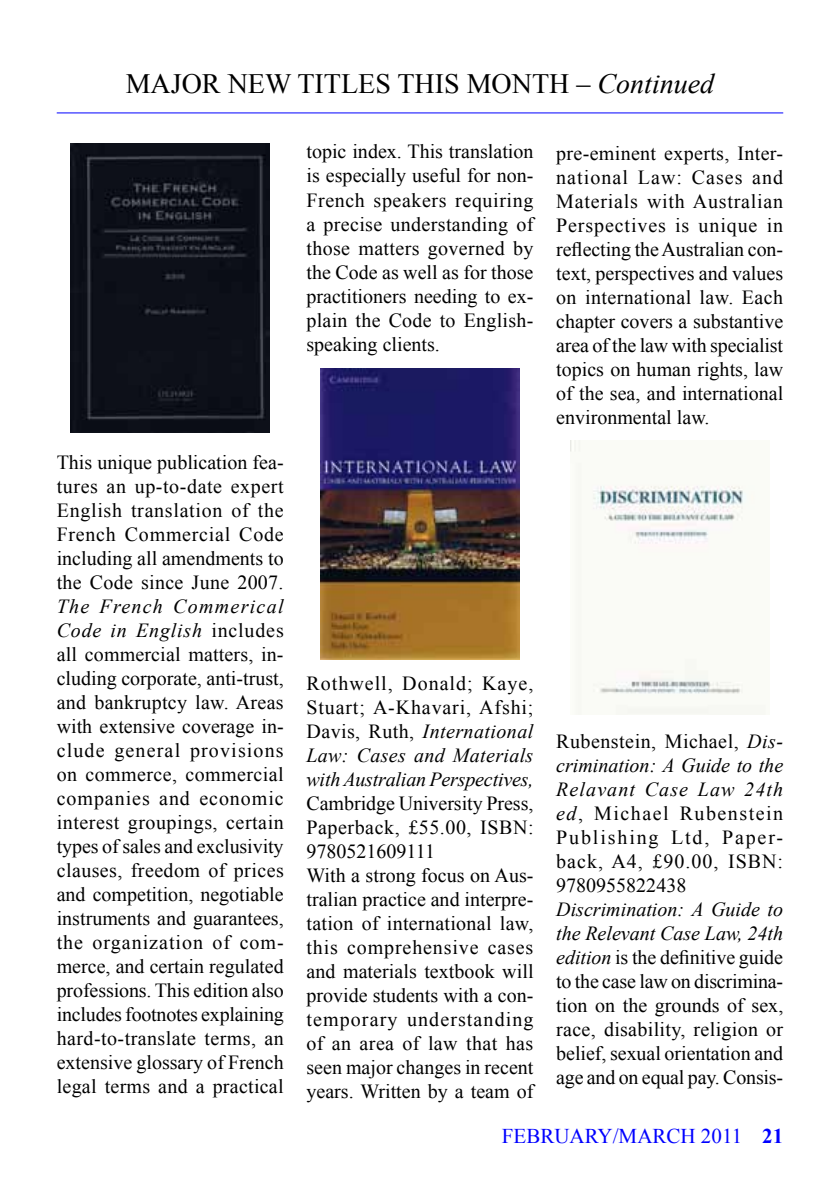
<style>
.page{position:relative;width:840px;height:1191px;background:#fff}
.page>*{position:absolute;margin:0;border:0;box-sizing:border-box;transform-origin:0 0}
.t1{font:28px "Times New Roman";color:#000}
.t2{font:21px "Times New Roman";color:#00f}
.t3{font:20px/24px "Times New Roman";color:#000;text-align:justify}
.t4{font:italic 20px/24px "Times New Roman";letter-spacing:-.01em;color:#000;text-align:justify}
.s1{font-style:italic}
.s2{font-style:normal}
.s3{font-weight:700}
</style>
<div class="page">
<hr style="left:57px;top:112px;width:725px;height:1px;background:#00f">
<img style="left:70px;top:143px;width:200px;height:290px">
<img style="left:320px;top:369px;width:199px;height:290px">
<img style="left:570px;top:441px;width:196px;height:273px">
<h1 class="t1" style="left:126px;top:65px;width:590px">MAJOR NEW TITLES THIS MONTH – <span class="s1">Continued</span></h1>
<p class="t3" style="left:57px;top:450px;width:228px">This unique publication fea&shy;tures an up-to-date expert English translation of the French Commercial Code including all amendments to the Code since June 2007.</p>
<p class="t3" style="left:57px;top:594px;width:228px"><span class="s1">The French Commerical Code in English</span> includes all commercial matters, in&shy;cluding corporate, anti-trust, and bankruptcy law. Areas with extensive coverage in&shy;clude general provisions on commerce, commercial companies and economic interest groupings, certain types of sales and exclusivity clauses, freedom of prices and competition, negotiable instruments and guarantees, the organization of com&shy;merce, and certain regulated professions. This edition also includes footnotes explaining hard-to-translate terms, an extensive glossary of French legal terms and a practical</p>
<p class="t3" style="left:306px;top:139px;width:228px">topic index. This translation is especially useful for non-French speakers requiring a precise understanding of those matters governed by the Code as well as for those practitioners needing to ex&shy;plain the Code to English&shy;speaking clients.</p>
<p class="t3" style="left:556px;top:141px;width:228px">pre-eminent experts, Inter&shy;national Law: Cases and Materials with Australian Perspectives is unique in reflecting the Australian con&shy;text, perspectives and values on international law. Each chapter covers a substantive area of the law with specialist topics on human rights, law of the sea, and international environmental law.</p>
<p class="t4" style="left:306px;top:671px;width:228px"><span class="s2">Rothwell, Donald; Kaye, Stuart; A-Khavari, Afshi; Davis, Ruth,</span> International Law: Cases and Materials with Australian Perspectives,</p>
<p class="t3" style="left:306px;top:791px;width:228px;text-align:left">Cambridge University Press,<br>Paperback, £55.00, ISBN:<br>9780521609111<br>With a strong focus on Aus&shy;tralian practice and interpre&shy;tation of international law, this comprehensive cases and materials textbook will provide students with a con&shy;temporary understanding of an area of law that has seen major changes in recent years. Written by a team of</p>
<p class="t3" style="left:556px;top:729px;width:228px">Rubenstein, Michael, <span class="s1">Dis&shy;crimination: A Guide to the Relavant Case Law 24th ed</span>, Michael Rubenstein Publishing Ltd, Paper&shy;back, A4, £90.00, ISBN:<br>9780955822438</p>
<p class="t3" style="left:556px;top:897px;width:228px"><span class="s1">Discrimination: A Guide to the Relevant Case Law, 24th edition</span> is the definitive guide to the case law on discrimina&shy;tion on the grounds of sex, race, disability, religion or belief, sexual orientation and age and on equal pay. Consis-</p>
<p class="t2" style="left:501px;top:1122px;width:283px">FEBRUARY/MARCH 2011 <span class="s3">21</span></p>
</div>
